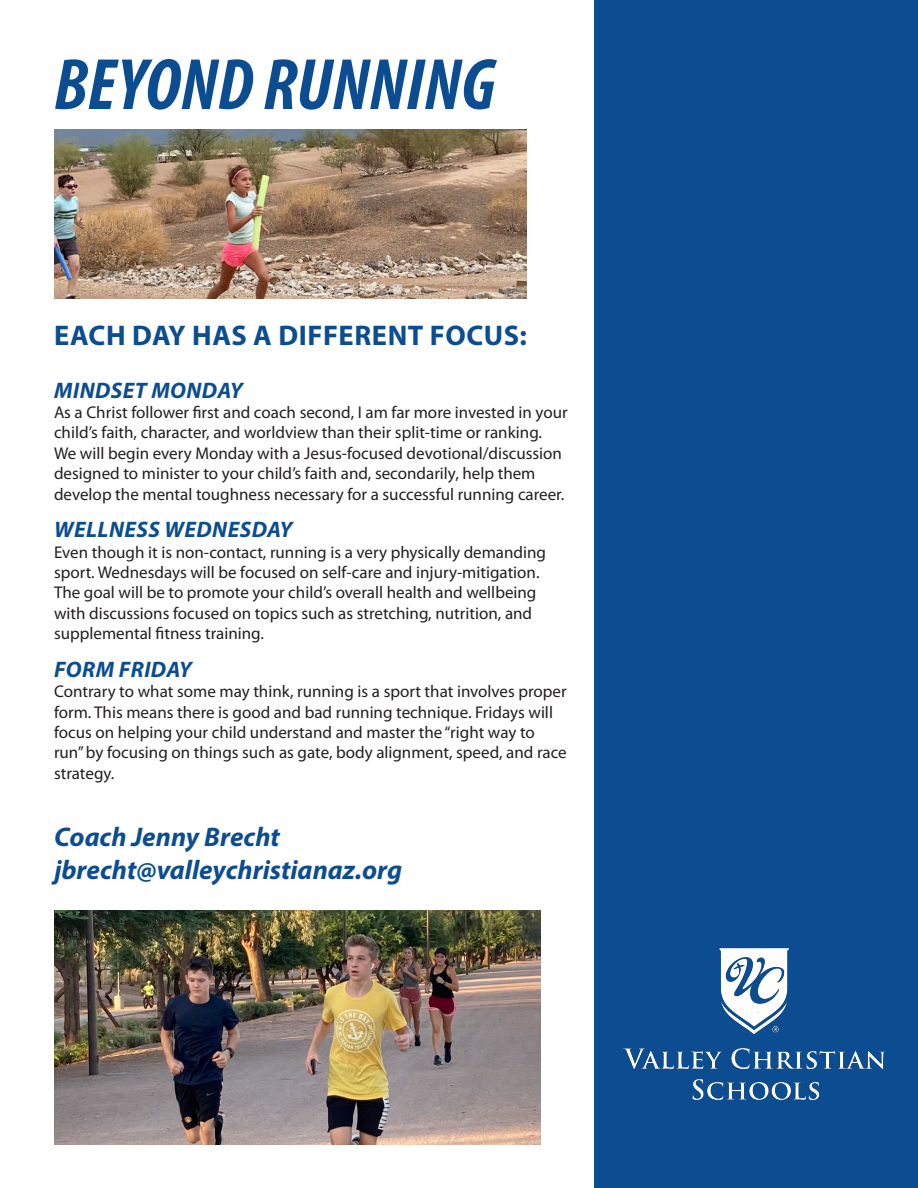
<style>
.page{position:relative;width:918px;height:1188px;background:#fff}
.page>*{position:absolute;margin:0;border:0;box-sizing:border-box;transform-origin:0 0}
.t1{font:italic 700 condensed 73.35px "Myriad Pro";color:#0c4d91}
.t2{font:700 28.5px "Myriad Pro";letter-spacing:.02em;color:#0c4d91}
.t3{font:italic 700 27px "Myriad Pro";color:#0c4d91}
.t4{font:italic 700 22.5px "Myriad Pro";letter-spacing:.02em;color:#0c4d91}
.t5{font:16.95px/20.4px "Myriad Pro";color:#231f20}
</style>
<div class="page">
<img style="left:54px;top:130px;width:473px;height:168px">
<img style="left:54px;top:910px;width:487px;height:234px">
<div style="left:594px;top:0;width:324px;height:1188px;background:#0c4d91"></div>
<img style="left:623px;top:949px;width:262px;height:151px">
<p class="t1" style="left:54px;top:39px;width:443px">BEYOND RUNNING</p>
<p class="t2" style="left:54px;top:317px;width:474px">EACH DAY HAS A DIFFERENT FOCUS:</p>
<p class="t4" style="left:54px;top:375px;width:190px">MINDSET MONDAY</p>
<p class="t5" style="left:54px;top:402px;width:515px">As a Christ follower first and coach second, I am far more invested in your child’s faith, character, and worldview than their split-time or ranking.<br>We will begin every Monday with a Jesus-focused devotional/discussion designed to minister to your child’s faith and, secondarily, help them develop the mental toughness necessary for a successful running career.</p>
<p class="t4" style="left:54px;top:515px;width:240px">WELLNESS WEDNESDAY</p>
<p class="t5" style="left:54px;top:541px;width:494px">Even though it is non-contact, running is a very physically demanding sport. Wednesdays will be focused on self-care and injury-mitigation.<br>The goal will be to promote your child’s overall health and wellbeing with discussions focused on topics such as stretching, nutrition, and supplemental fitness training.</p>
<p class="t4" style="left:54px;top:655px;width:139px">FORM FRIDAY</p>
<p class="t5" style="left:54px;top:681px;width:514px">Contrary to what some may think, running is a sport that involves proper form. This means there is good and bad running technique. Fridays will focus on helping your child understand and master the “right way to run” by focusing on things such as gate, body alignment, speed, and race strategy.</p>
<p class="t3" style="left:54px;top:820px;width:227px">Coach Jenny Brecht</p>
<p class="t3" style="left:54px;top:852px;width:350px">jbrecht@valleychristianaz.org</p>
</div>
